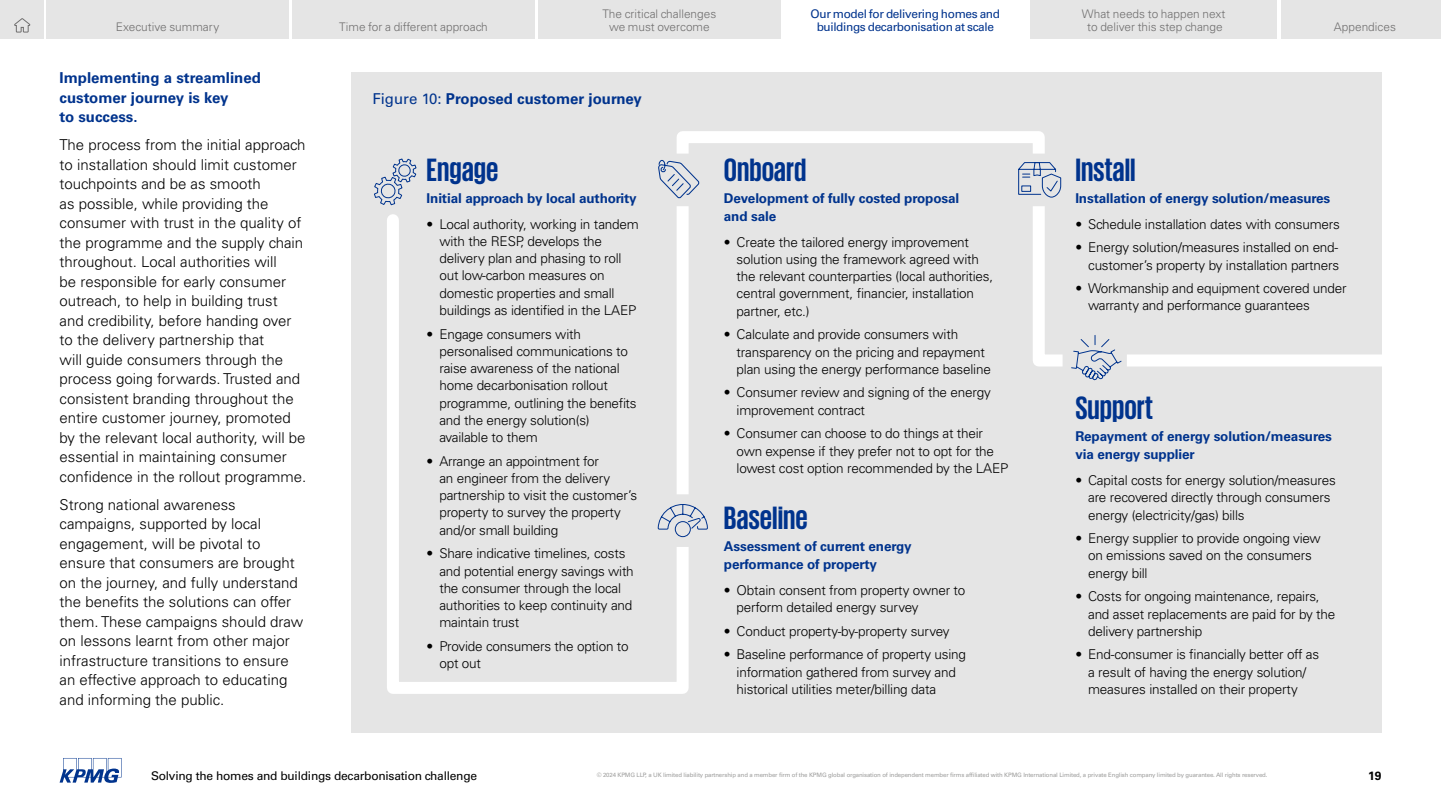
<style>
.page{position:relative;width:1441px;height:810px;background:#fff}
.page>*{position:absolute;margin:0;border:0;box-sizing:border-box;transform-origin:0 0}
.t1{font:700 33px "KPMG";color:#00338d}
.t2{font:300 15px/19.5px "Univers LT Std";color:#000}
.t3{font:700 15px/19.5px "Univers LT Std";color:#00338d}
.t4{font:300 13.5px/17.2px "Univers LT Std";letter-spacing:-.015em;color:#000}
.t5{font:700 13.5px/18px "Univers LT Std";letter-spacing:-.01em;color:#00338d}
.t6{font:12px "Univers LT Std";letter-spacing:-.02em;color:#000}
.t7{font:700 12px "Univers LT Std";color:#000}
.t8{font:300 11.85px/12.8px "Univers LT Std";color:#706f6f;text-align:center}
.t9{font:11.85px/12.8px "Univers LT Std";letter-spacing:-.03em;color:#00338d;text-align:center}
.t10{font:6px "Univers LT Std";letter-spacing:-.02em;color:#9d9d9c}
.s1{font-weight:400}
</style>
<div class="page">
<div style="left:351px;top:72px;width:1029px;height:660px;background:#e5e5e5"></div>
<svg style="left:374px;top:182px;width:7px;height:22px"></svg>
<svg style="left:381px;top:125px;width:1001px;height:575px"></svg>
<div style="left:1015px;top:154px;width:45px;height:52px;background:#e5e5e5;border-radius:3px"></div>
<div style="left:662px;top:154px;width:45px;height:52px;background:#e5e5e5;border-radius:3px"></div>
<svg style="left:1018px;top:162px;width:43px;height:36px"></svg>
<svg style="left:657px;top:159px;width:43px;height:40px"></svg>
<div style="left:1062px;top:331px;width:64px;height:42px;background:#e5e5e5;border-radius:3px"></div>
<svg style="left:1070px;top:335px;width:52px;height:46px"></svg>
<div style="left:660px;top:494px;width:45px;height:53px;background:#e5e5e5;border-radius:3px"></div>
<svg style="left:657px;top:504px;width:51px;height:65px"></svg>
<svg style="left:60px;top:758px;width:62px;height:25px"></svg>
<div style="left:46px;top:0;width:242px;height:38px;background:#e5e5e5"></div>
<div style="left:1030px;top:0;width:246px;height:38px;background:#e5e5e5"></div>
<div style="left:1281px;top:0;width:159px;height:38px;background:#e5e5e5"></div>
<div style="left:292px;top:0;width:242px;height:38px;background:#e5e5e5"></div>
<div style="left:538px;top:0;width:242px;height:38px;background:#e5e5e5"></div>
<div style="left:0;top:0;width:43px;height:38px;background:#e5e5e5"></div>
<svg style="left:14px;top:18px;width:16px;height:15px"></svg>
<p class="t8" style="left:116px;top:20px;width:105px">Executive summary</p>
<p class="t3" style="left:60px;top:68px;width:203px">Implementing a streamlined customer journey is key<br>to success.</p>
<p class="t2" style="left:60px;top:135px;width:248px">The process from the initial approach to installation should limit customer touchpoints and be as smooth<br>as possible, while providing the consumer with trust in the quality of the programme and the supply chain throughout. Local authorities will<br>be responsible for early consumer outreach, to help in building trust<br>and credibility, before handing over to the delivery partnership that<br>will guide consumers through the process going forwards. Trusted and consistent branding throughout the entire customer journey, promoted by the relevant local authority, will be essential in maintaining consumer confidence in the rollout programme.</p>
<p class="t2" style="left:60px;top:495px;width:245px">Strong national awareness campaigns, supported by local engagement, will be pivotal to ensure that consumers are brought on the journey, and fully understand the benefits the solutions can offer them. These campaigns should draw on lessons learnt from other major infrastructure transitions to ensure an effective approach to educating and informing the public.</p>
<p class="t8" style="left:602px;top:8px;width:115px">The critical challenges we must overcome</p>
<p class="t9" style="left:810px;top:8px;width:191px">Our model for delivering homes and buildings decarbonisation at scale</p>
<p class="t8" style="left:1081px;top:8px;width:145px">What needs to happen next</p>
<p class="t8" style="left:339px;top:20px;width:150px">Time for a different approach</p>
<p class="t8" style="left:1086px;top:20px;width:137px">to deliver this step change</p>
<p class="t8" style="left:1333px;top:20px;width:63px">Appendices</p>
<p class="t3" style="left:372px;top:89px;width:271px"><span class="s1">Figure 10:</span> Proposed customer journey</p>
<h1 class="t1" style="left:426px;top:153px;width:73px">Engage</h1>
<p class="t5" style="left:426px;top:189px;width:212px">Initial approach by local authority</p>
<p class="t4" style="left:439px;top:215px;width:201px;text-indent:-13px">• Local authority, working in tandem with the RESP, develops the delivery plan and phasing to roll out low-carbon measures on domestic properties and small buildings as identified in the LAEP</p>
<p class="t4" style="left:439px;top:325px;width:199px;text-indent:-13px">• Engage consumers with personalised communications to raise awareness of the national home decarbonisation rollout programme, outlining the benefits and the energy solution(s) available to them</p>
<p class="t4" style="left:439px;top:452px;width:199px;text-indent:-13px">• Arrange an appointment for<br>an engineer from the delivery partnership to visit the customer’s property to survey the property and/or small building</p>
<p class="t4" style="left:439px;top:545px;width:196px;text-indent:-13px">• Share indicative timelines, costs and potential energy savings with the consumer through the local authorities to keep continuity and maintain trust</p>
<p class="t4" style="left:439px;top:638px;width:191px;text-indent:-13px">• Provide consumers the option to opt out</p>
<h1 class="t1" style="left:723px;top:153px;width:84px">Onboard</h1>
<p class="t5" style="left:723px;top:189px;width:237px">Development of fully costed proposal and sale</p>
<p class="t4" style="left:736px;top:233px;width:258px;text-indent:-13px">• Create the tailored energy improvement solution using the framework agreed with the relevant counterparties (local authorities, central government, financier, installation partner, etc.)</p>
<p class="t4" style="left:736px;top:326px;width:256px;text-indent:-13px">• Calculate and provide consumers with transparency on the pricing and repayment plan using the energy performance baseline</p>
<p class="t4" style="left:736px;top:384px;width:255px;text-indent:-13px">• Consumer review and signing of the energy improvement contract</p>
<p class="t4" style="left:736px;top:425px;width:273px;text-indent:-13px">• Consumer can choose to do things at their own expense if they prefer not to opt for the lowest cost option recommended by the LAEP</p>
<h1 class="t1" style="left:723px;top:501px;width:85px">Baseline</h1>
<p class="t5" style="left:723px;top:537px;width:189px">Assessment of current energy performance of property</p>
<p class="t4" style="left:736px;top:581px;width:230px;text-indent:-13px">• Obtain consent from property owner to perform detailed energy survey</p>
<p class="t4" style="left:723px;top:622px;width:227px">• Conduct property-by-property survey</p>
<p class="t4" style="left:736px;top:646px;width:231px;text-indent:-13px">• Baseline performance of property using information gathered from survey and historical utilities meter/billing data</p>
<h1 class="t1" style="left:1075px;top:153px;width:62px">Install</h1>
<p class="t5" style="left:1075px;top:189px;width:256px">Installation of energy solution/measures</p>
<p class="t4" style="left:1075px;top:215px;width:266px">• Schedule installation dates with consumers</p>
<p class="t4" style="left:1075px;top:239px;width:265px;text-align:right">• Energy solution/measures installed on end&shy;customer’s property by installation partners</p>
<p class="t4" style="left:1087px;top:280px;width:260px;text-indent:-13px">• Workmanship and equipment covered under warranty and performance guarantees</p>
<h1 class="t1" style="left:1075px;top:391px;width:79px">Support</h1>
<p class="t5" style="left:1075px;top:428px;width:258px">Repayment of energy solution/measures via energy supplier</p>
<p class="t4" style="left:1087px;top:472px;width:249px;text-indent:-13px">• Capital costs for energy solution/measures are recovered directly through consumers energy (electricity/gas) bills</p>
<p class="t4" style="left:1087px;top:530px;width:234px;text-indent:-13px">• Energy supplier to provide ongoing view on emissions saved on the consumers energy bill</p>
<p class="t4" style="left:1087px;top:588px;width:248px;text-indent:-13px">• Costs for ongoing maintenance, repairs, and asset replacements are paid for by the delivery partnership</p>
<p class="t4" style="left:1087px;top:646px;width:232px;text-indent:-13px">• End-consumer is financially better off as a result of having the energy solution/ measures installed on their property</p>
<p class="t6" style="left:151px;top:768px;width:327px">Solving the homes and buildings decarbonisation challenge</p>
<p class="t10" style="left:596px;top:772px;width:672px">© 2024 KPMG LLP, a UK limited liability partnership and a member firm of the KPMG global organisation of independent member firms affiliated with KPMG International Limited, a private English company limited by guarantee. All rights reserved.</p>
<p class="t7" style="left:1367px;top:768px;width:15px">19</p>
</div>
